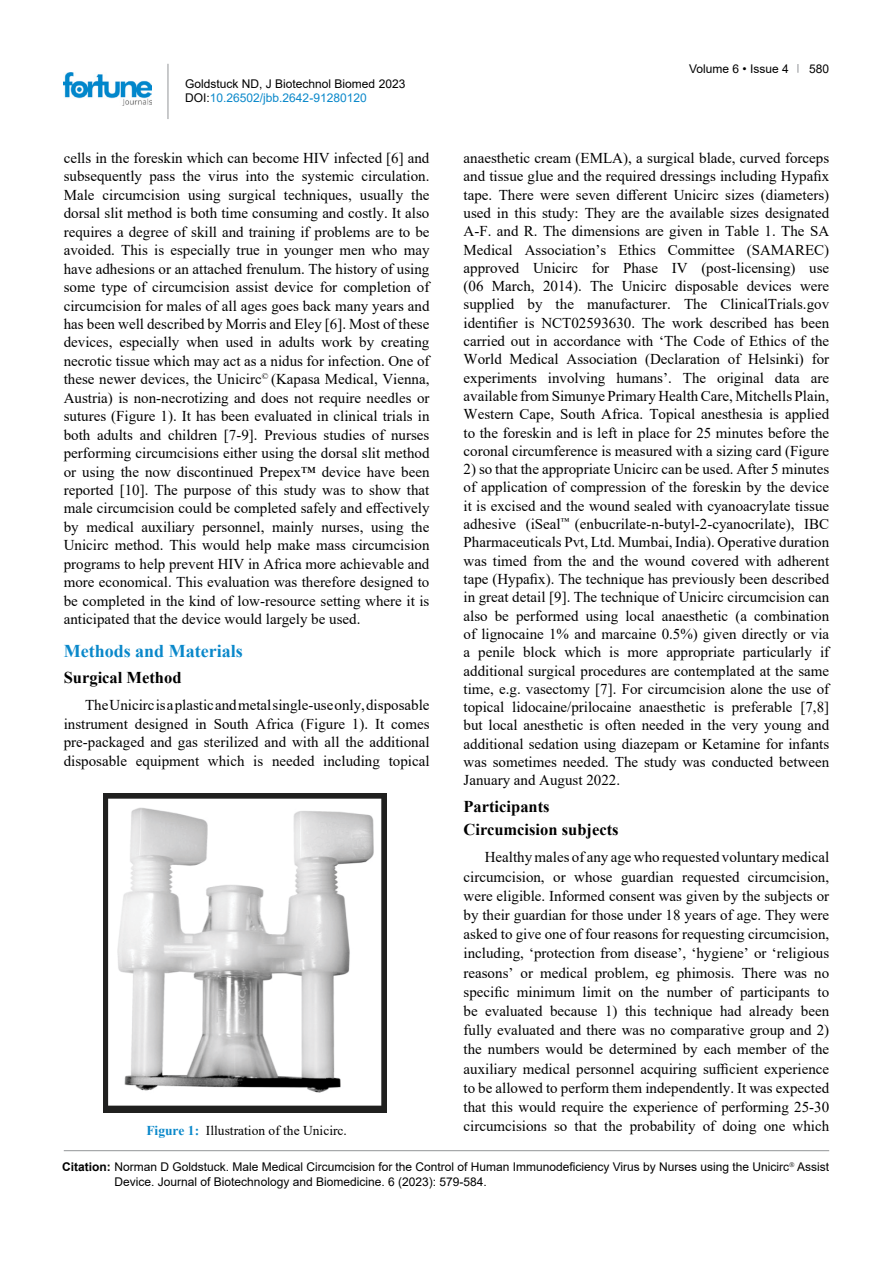
<style>
.page{position:relative;width:893px;height:1263px;background:#fff}
.page>*{position:absolute;margin:0;border:0;box-sizing:border-box;transform-origin:0 0}
.t1{font:700 18px "Times New Roman";color:#0a88ca}
.t2{font:700 16.5px/23.5px "Times New Roman";color:#000}
.t3{font:15px/18.3px "Times New Roman";color:#000;text-align:justify}
.t4{font:13.5px "Times New Roman";color:#000}
.t5{font:700 13.5px "Times New Roman";color:#0a88ca}
.t6{font:12px/14.4px "Arial";color:#000}
.s1{color:#0a88ca}
.s2{font-weight:700}
</style>
<div class="page">
<hr style="left:168px;top:64px;width:1px;height:55px;background:#939598">
<img style="left:64px;top:72px;width:88px;height:33px">
<hr style="left:64px;top:1150px;width:765px;height:1px;background:#939598">
<img style="left:103px;top:794px;width:284px;height:318px">
<p class="t6" style="left:185px;top:76px;width:222px">Goldstuck ND, J Biotechnol Biomed 2023<br>DOI:<span class="s1">10.26502/jbb.2642-91280120</span></p>
<p class="t3" style="left:64px;top:148px;width:367px">cells in the foreskin which can become HIV infected [6] and subsequently pass the virus into the systemic circulation.<br>Male circumcision using surgical techniques, usually the dorsal slit method is both time consuming and costly. It also requires a degree of skill and training if problems are to be avoided. This is especially true in younger men who may have adhesions or an attached frenulum. The history of using some type of circumcision assist device for completion of circumcision for males of all ages goes back many years and has been well described by Morris and Eley [6]. Most of these devices, especially when used in adults work by creating necrotic tissue which may act as a nidus for infection. One of these newer devices, the Unicirc<sup>©</sup> (Kapasa Medical, Vienna, Austria) is non-necrotizing and does not require needles or sutures (Figure 1). It has been evaluated in clinical trials in both adults and children [7-9]. Previous studies of nurses performing circumcisions either using the dorsal slit method or using the now discontinued Prepex™ device have been reported [10]. The purpose of this study was to show that male circumcision could be completed safely and effectively by medical auxiliary personnel, mainly nurses, using the Unicirc method. This would help make mass circumcision programs to help prevent HIV in Africa more achievable and more economical. This evaluation was therefore designed to be completed in the kind of low-resource setting where it is anticipated that the device would largely be used.</p>
<p class="t1" style="left:64px;top:638px;width:180px">Methods and Materials</p>
<p class="t2" style="left:64px;top:665px;width:119px">Surgical Method</p>
<p class="t3" style="left:64px;top:695px;width:367px;text-indent:21px">The Unicirc is a plastic and metal single-use only, disposable instrument designed in South Africa (Figure 1). It comes pre-packaged and gas sterilized and with all the additional disposable equipment which is needed including topical</p>
<p class="t6" style="left:689px;top:61px;width:101px">Volume 6 • Issue 4</p>
<p class="t6" style="left:809px;top:61px;width:22px">580</p>
<p class="t3" style="left:463px;top:148px;width:367px">anaesthetic cream (EMLA), a surgical blade, curved forceps and tissue glue and the required dressings including Hypafix tape. There were seven different Unicirc sizes (diameters) used in this study: They are the available sizes designated A-F. and R. The dimensions are given in Table 1. The SA Medical Association’s Ethics Committee (SAMAREC) approved Unicirc for Phase IV (post-licensing) use (06 March, 2014). The Unicirc disposable devices were supplied by the manufacturer. The ClinicalTrials.gov identifier is NCT02593630. The work described has been carried out in accordance with ‘The Code of Ethics of the World Medical Association (Declaration of Helsinki) for experiments involving humans’. The original data are available from Simunye Primary Health Care, Mitchells Plain, Western Cape, South Africa. Topical anesthesia is applied to the foreskin and is left in place for 25 minutes before the coronal circumference is measured with a sizing card (Figure</p>
<p class="t3" style="left:463px;top:459px;width:367px">2) so that the appropriate Unicirc can be used. After 5 minutes of application of compression of the foreskin by the device it is excised and the wound sealed with cyanoacrylate tissue adhesive (iSeal<sup>™</sup> (enbucrilate-n-butyl-2-cyanocrilate), IBC Pharmaceuticals Pvt, Ltd. Mumbai, India). Operative duration was timed from the and the wound covered with adherent tape (Hypafix). The technique has previously been described in great detail [9]. The technique of Unicirc circumcision can also be performed using local anaesthetic (a combination of lignocaine 1% and marcaine 0.5%) given directly or via a penile block which is more appropriate particularly if additional surgical procedures are contemplated at the same time, e.g. vasectomy [7]. For circumcision alone the use of topical lidocaine/prilocaine anaesthetic is preferable [7,8] but local anesthetic is often needed in the very young and additional sedation using diazepam or Ketamine for infants was sometimes needed. The study was conducted between January and August 2022.</p>
<p class="t2" style="left:463px;top:794px;width:157px">Participants<br>Circumcision subjects</p>
<p class="t3" style="left:463px;top:847px;width:367px;line-height:19.2px;text-indent:21px">Healthy males of any age who requested voluntary medical circumcision, or whose guardian requested circumcision, were eligible. Informed consent was given by the subjects or by their guardian for those under 18 years of age. They were asked to give one of four reasons for requesting circumcision, including, ‘protection from disease’, ‘hygiene’ or ‘religious reasons’ or medical problem, eg phimosis. There was no specific minimum limit on the number of participants to be evaluated because 1) this technique had already been fully evaluated and there was no comparative group and 2) the numbers would be determined by each member of the auxiliary medical personnel acquiring sufficient experience to be allowed to perform them independently. It was expected that this would require the experience of performing 25-30</p>
<p class="t5" style="left:146px;top:1120px;width:54px">Figure 1:</p>
<p class="t3" style="left:463px;top:1116px;width:367px">circumcisions so that the probability of doing one which</p>
<p class="t4" style="left:206px;top:1120px;width:142px">Illustration of the Unicirc.</p>
<p class="t6" style="left:115px;top:1159px;width:716px;line-height:15px;text-indent:-52px"><span class="s2">Citation:</span> Norman D Goldstuck. Male Medical Circumcision for the Control of Human Immunodeficiency Virus by Nurses using the Unicirc Assist<br>Device. Journal of Biotechnology and Biomedicine. 6 (2023): 579-584.</p>
</div>
